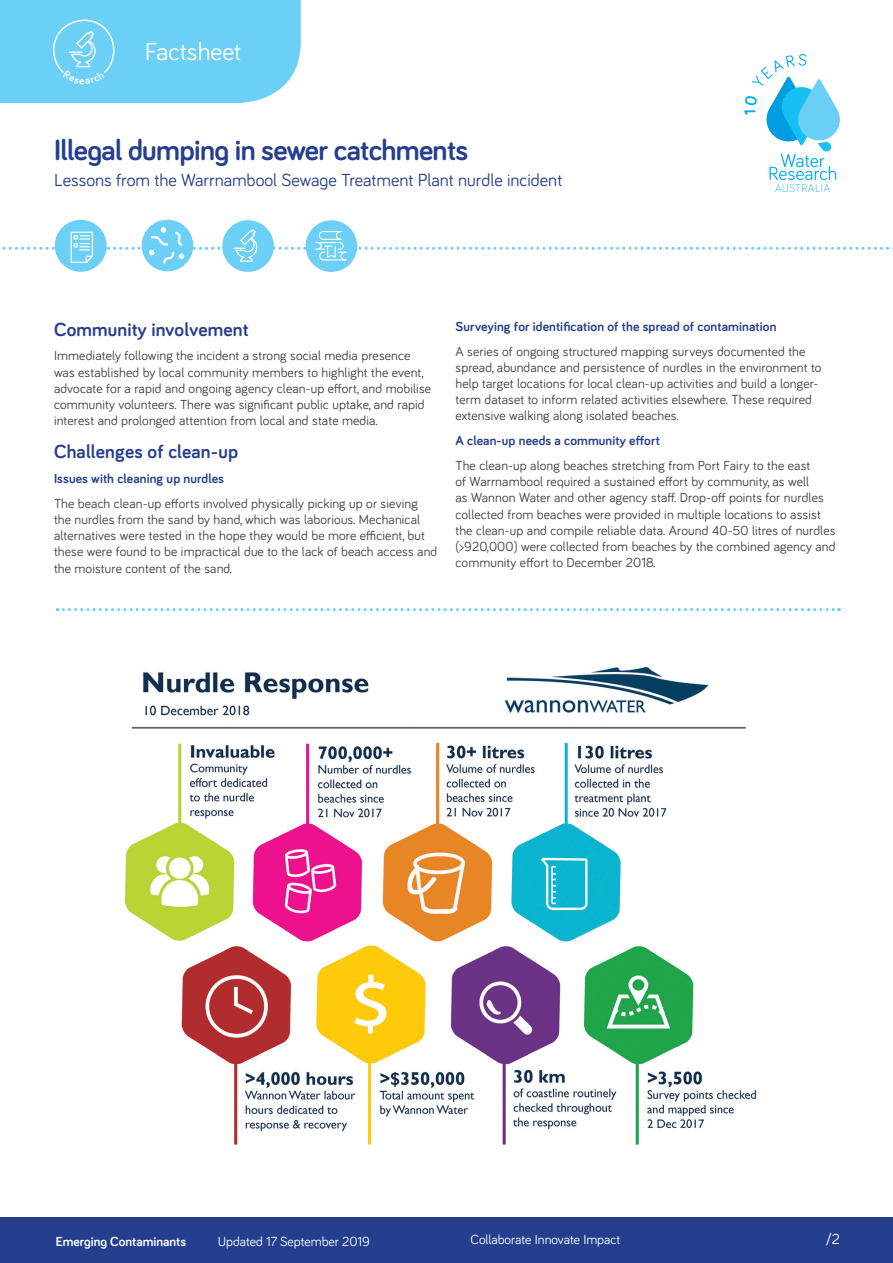
<style>
.page{position:relative;width:893px;height:1263px;background:#fff}
.page>*{position:absolute;margin:0;border:0;box-sizing:border-box;transform-origin:0 0}
.t1{font:700 30px "Bariol";letter-spacing:-.02em;color:#253f8e}
.t2{font:25.5px "Bariol";color:#fff}
.t3{font:700 19.5px "Bariol";letter-spacing:.01em;color:#253f8e}
.t4{font:18px "Bariol";color:#253f8e}
.t5{font:15px "Bariol";color:#fff}
.t6{font:13.5px/16.2px "Bariol";letter-spacing:.01em;color:#3e3e3f}
.t7{font:700 13.5px "Bariol";letter-spacing:.01em;color:#253f8e}
.t8{font:13.5px "Bariol";color:#fff}
.t9{font:700 13.5px "Bariol";color:#fff}
</style>
<div class="page">
<svg style="left:744px;top:54px;width:96px;height:138px"></svg>
<div style="left:55px;top:220px;width:52px;height:52px;background:#6bcff6;border-radius:50%"></div>
<div style="left:142px;top:220px;width:51px;height:51px;background:#6bcff6;border-radius:50%"></div>
<div style="left:222px;top:220px;width:52px;height:52px;background:#6bcff6;border-radius:50%"></div>
<div style="left:306px;top:220px;width:51px;height:52px;background:#6bcff6;border-radius:50%"></div>
<svg style="left:2px;top:227px;width:891px;height:36px"></svg>
<img style="left:125px;top:667px;width:632px;height:478px">
<svg style="left:57px;top:608px;width:782px;height:3px"></svg>
<div style="left:0;top:1217px;width:893px;height:46px;background:#253f8e"></div>
<div style="left:0;top:0;width:301px;height:103px;background:#6bcff6"></div>
<p class="t2" style="left:145px;top:34px;width:98px">Factsheet</p>
<p class="t1" style="left:54px;top:129px;width:416px">Illegal dumping in sewer catchments</p>
<p class="t4" style="left:54px;top:168px;width:510px">Lessons from the Warrnambool Sewage Treatment Plant nurdle incident</p>
<p class="t3" style="left:54px;top:316px;width:196px">Community involvement</p>
<p class="t6" style="left:54px;top:347px;width:379px">Immediately following the incident a strong social media presence was established by local community members to highlight the event, advocate for a rapid and ongoing agency clean-up effort, and mobilise community volunteers. There was significant public uptake, and rapid interest and prolonged attention from local and state media.</p>
<p class="t3" style="left:54px;top:438px;width:186px">Challenges of clean-up</p>
<p class="t7" style="left:54px;top:469px;width:171px">Issues with cleaning up nurdles</p>
<p class="t6" style="left:54px;top:495px;width:385px">The beach clean-up efforts involved physically picking up or sieving the nurdles from the sand by hand, which was laborious. Mechanical alternatives were tested in the hope they would be more efficient, but these were found to be impractical due to the lack of beach access and the moisture content of the sand.</p>
<p class="t7" style="left:455px;top:317px;width:322px">Surveying for identification of the spread of contamination</p>
<p class="t6" style="left:455px;top:342px;width:368px">A series of ongoing structured mapping surveys documented the spread, abundance and persistence of nurdles in the environment to help target locations for local clean-up activities and build a longer&shy;term dataset to inform related activities elsewhere. These required extensive walking along isolated beaches.</p>
<p class="t7" style="left:455px;top:431px;width:206px">A clean-up needs a community effort</p>
<p class="t6" style="left:455px;top:457px;width:382px">The clean-up along beaches stretching from Port Fairy to the east<br>of Warrnambool required a sustained effort by community, as well<br>as Wannon Water and other agency staff. Drop-off points for nurdles collected from beaches were provided in multiple locations to assist the clean-up and compile reliable data. Around 40-50 litres of nurdles (&gt;920,000) were collected from beaches by the combined agency and community effort to December 2018.</p>
<p class="t9" style="left:56px;top:1232px;width:132px">Emerging Contaminants</p>
<p class="t8" style="left:218px;top:1232px;width:154px">Updated 17 September 2019</p>
<p class="t8" style="left:471px;top:1230px;width:151px">Collaborate Innovate Impact</p>
<p class="t5" style="left:826px;top:1229px;width:16px">/2</p>
</div>
